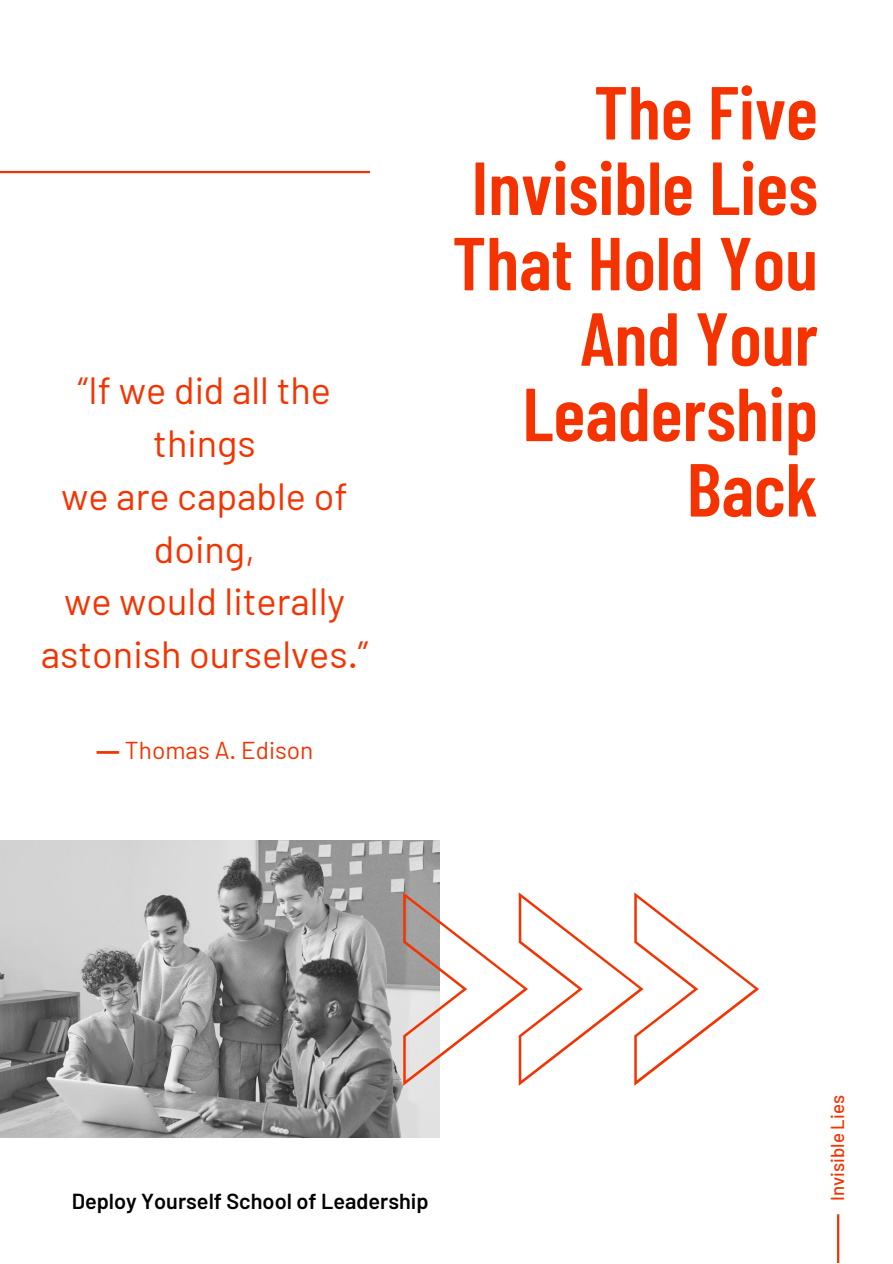
<style>
.page{position:relative;width:893px;height:1264px;background:#fff}
.page>*{position:absolute;margin:0;border:0;box-sizing:border-box;transform-origin:0 0}
.t1{font:600 75px/75.3px "Barlow Condensed";color:#f43300;text-align:right}
.t2{font:37.95px/52.8px "Barlow";color:#f43300;text-align:center}
.t3{font:24.45px "Barlow";color:#f43300}
.t4{font:600 21.75px "Barlow";color:#000}
.t5{font:500 18.75px "Barlow";color:#f43300}
.s1{font-family:"Noto Sans";font-weight:700}
</style>
<div class="page">
<img style="left:0;top:840px;width:439px;height:297px">
<hr style="left:0;top:171px;width:370px;height:2px;background:#f43300">
<svg style="left:403px;top:892px;width:356px;height:193px"></svg>
<hr style="left:837px;top:1214px;width:2px;height:48px;background:#f43300">
<p class="t2" style="left:41px;top:362px;width:329px">“If we did all the things<br>we are capable of doing,<br>we would literally astonish ourselves.”</p>
<p class="t3" style="left:96px;top:735px;width:219px"><span class="s1">―</span> Thomas A. Edison</p>
<h1 class="t1" style="left:452px;top:72px;width:367px">The Five<br>Invisible Lies<br>That Hold You<br>And Your<br>Leadership<br>Back</h1>
<p class="t4" style="left:72px;top:1187px;width:358px">Deploy Yourself School of Leadership</p>
<p class="t5" style="left:825px;top:1200px;width:107px;rotate:-90deg">Invisible Lies</p>
</div>
